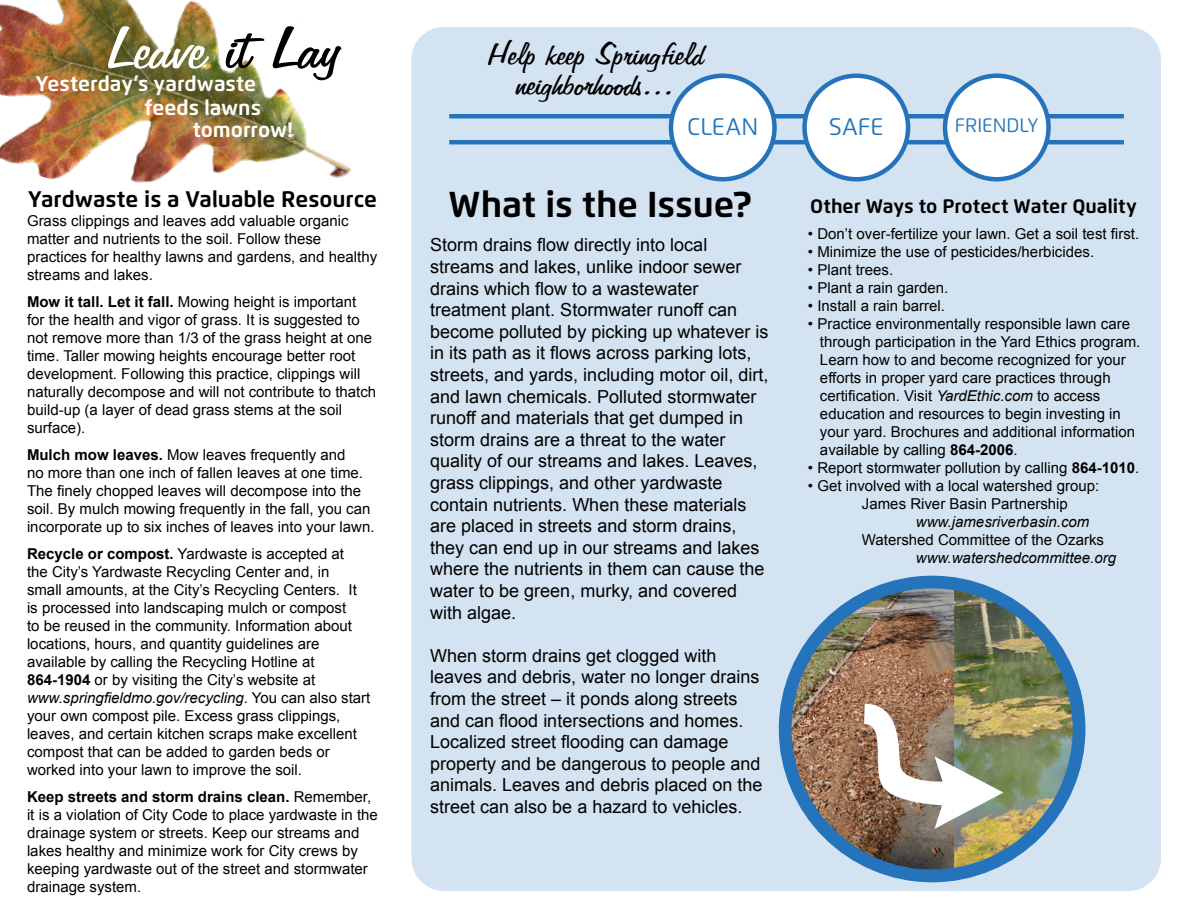
<style>
.page{position:relative;width:1188px;height:918px;background:#fff}
.page>*{position:absolute;margin:0;border:0;box-sizing:border-box;transform-origin:0 0}
.t1{font:67.5px "Freehand 575 BT Regular B";color:#fff;scale:1.2 1}
.t2{font:36px/30px "Freehand 575 BT Regular B";color:#000;text-align:center;scale:1.2 1}
.t3{font:700 36px "Flexo";color:#000}
.t4{font:24px "Flexo";color:#2574bb}
.t5{font:700 22.5px "Flexo";color:#000}
.t6{font:700 21px/45.9px "Flexo";color:#fff}
.t7{font:700 19.5px "Flexo";color:#000}
.t8{font:19.5px "Flexo";color:#2574bb}
.t9{font:18px/21.6px "Arial";color:#000}
.t10{font:15px/18px "Arial";color:#000}
.t11{font:italic 15px "Arial";color:#000}
.s1{color:#000}
.s2{font-weight:700}
.s3{font-style:italic}
</style>
<div class="page">
<img style="left:0;top:0;width:351px;height:183px">
<div style="left:411px;top:27px;width:750px;height:864px;background:#d4e3f1;border-radius:32px"></div>
<hr style="left:449px;top:114px;width:675px;height:4px;background:#2574bb">
<hr style="left:449px;top:140px;width:675px;height:4px;background:#2574bb">
<div style="left:671px;top:76px;width:104px;height:103px;background:#fff;border-radius:50%"></div>
<div style="left:669px;top:74px;width:108px;height:108px;border:4px solid #2574bb;border-radius:50%"></div>
<div style="left:805px;top:76px;width:103px;height:103px;background:#fff;border-radius:50%"></div>
<div style="left:802px;top:74px;width:108px;height:108px;border:4px solid #2574bb;border-radius:50%"></div>
<div style="left:945px;top:76px;width:104px;height:103px;background:#fff;border-radius:50%"></div>
<div style="left:943px;top:74px;width:108px;height:108px;border:4px solid #2574bb;border-radius:50%"></div>
<img style="left:785px;top:582px;width:294px;height:294px;border-radius:147px">
<div style="left:779px;top:576px;width:306px;height:306px;border:13px solid #2574bb;border-radius:50%"></div>
<img style="left:864px;top:703px;width:139px;height:126px">
<h1 class="t1" style="left:108px;top:13px;width:197px">Leave <span class="s1">it Lay</span></h1>
<h3 class="t6" style="left:145px;top:84px;width:118px">feeds lawns</h3>
<h3 class="t6" style="left:193px;top:61px;width:102px;text-indent:-157px">Yesterday’s yardwaste tomorrow!</h3>
<h3 class="t5" style="left:28px;top:185px;width:350px">Yardwaste is a Valuable Resource</h3>
<p class="t10" style="left:27px;top:211px;width:352px">Grass clippings and leaves add valuable organic matter and nutrients to the soil. Follow these practices for healthy lawns and gardens, and healthy streams and lakes.</p>
<p class="t10" style="left:27px;top:292px;width:351px"><span class="s2">Mow it tall. Let it fall.</span> Mowing height is important for the health and vigor of grass. It is suggested to not remove more than 1/3 of the grass height at one time. Taller mowing heights encourage better root development. Following this practice, clippings will naturally decompose and will not contribute to thatch build-up (a layer of dead grass stems at the soil surface).</p>
<p class="t10" style="left:27px;top:445px;width:349px"><span class="s2">Mulch mow leaves.</span> Mow leaves frequently and<br>no more than one inch of fallen leaves at one time.<br>The finely chopped leaves will decompose into the soil. By mulch mowing frequently in the fall, you can incorporate up to six inches of leaves into your lawn.</p>
<p class="t10" style="left:27px;top:544px;width:345px"><span class="s2">Recycle or compost.</span> Yardwaste is accepted at<br>the City’s Yardwaste Recycling Center and, in<br>small amounts, at the City’s Recycling Centers. It is processed into landscaping mulch or compost<br>to be reused in the community. Information about locations, hours, and quantity guidelines are available by calling the Recycling Hotline at <span class="s2">864-1904</span> or by visiting the City’s website at <span class="s3">www.springfieldmo.gov/recycling</span>. You can also start your own compost pile. Excess grass clippings, leaves, and certain kitchen scraps make excellent compost that can be added to garden beds or worked into your lawn to improve the soil.</p>
<p class="t10" style="left:27px;top:787px;width:352px"><span class="s2">Keep streets and storm drains clean.</span> Remember, it is a violation of City Code to place yardwaste in the drainage system or streets. Keep our streams and lakes healthy and minimize work for City crews by keeping yardwaste out of the street and stormwater drainage system.</p>
<h2 class="t2" style="left:488px;top:39px;width:182px">Help keep Springfield neighborhoods...</h2>
<h3 class="t4" style="left:687px;top:112px;width:72px">CLEAN</h3>
<h3 class="t4" style="left:829px;top:112px;width:56px">SAFE</h3>
<h3 class="t8" style="left:955px;top:113px;width:85px">FRIENDLY</h3>
<h2 class="t3" style="left:448px;top:183px;width:305px">What is the Issue?</h2>
<p class="t9" style="left:430px;top:234px;width:340px">Storm drains flow directly into local streams and lakes, unlike indoor sewer drains which flow to a wastewater treatment plant. Stormwater runoff can become polluted by picking up whatever is in its path as it flows across parking lots, streets, and yards, including motor oil, dirt, and lawn chemicals. Polluted stormwater runoff and materials that get dumped in storm drains are a threat to the water quality of our streams and lakes. Leaves, grass clippings, and other yardwaste contain nutrients. When these materials are placed in streets and storm drains, they can end up in our streams and lakes where the nutrients in them can cause the water to be green, murky, and covered with algae.</p>
<p class="t9" style="left:430px;top:645px;width:334px">When storm drains get clogged with leaves and debris, water no longer drains from the street – it ponds along streets and can flood intersections and homes.<br>Localized street flooding can damage property and be dangerous to people and animals. Leaves and debris placed on the street can also be a hazard to vehicles.</p>
<h3 class="t7" style="left:810px;top:194px;width:328px">Other Ways to Protect Water Quality</h3>
<p class="t10" style="left:808px;top:225px;width:333px">• Don’t over-fertilize your lawn. Get a soil test first.</p>
<p class="t10" style="left:808px;top:243px;width:288px">• Minimize the use of pesticides/herbicides.</p>
<p class="t10" style="left:808px;top:261px;width:87px">• Plant trees.</p>
<p class="t10" style="left:808px;top:279px;width:142px">• Plant a rain garden.</p>
<p class="t10" style="left:808px;top:297px;width:138px">• Install a rain barrel.</p>
<p class="t10" style="left:820px;top:315px;width:322px;text-indent:-12px">• Practice environmentally responsible lawn care through participation in the Yard Ethics program.<br>Learn how to and become recognized for your efforts in proper yard care practices through certification. Visit <span class="s3">YardEthic.com</span> to access education and resources to begin investing in your yard. Brochures and additional information available by calling <span class="s2">864-2006</span>.</p>
<p class="t10" style="left:808px;top:459px;width:333px">• Report stormwater pollution by calling <span class="s2">864-1010</span>.</p>
<p class="t10" style="left:862px;top:477px;width:239px;text-indent:-54px">• Get involved with a local watershed group:<br>James River Basin Partnership</p>
<p class="t11" style="left:916px;top:512px;width:175px">www.jamesriverbasin.com</p>
<p class="t10" style="left:862px;top:531px;width:244px">Watershed Committee of the Ozarks</p>
<p class="t11" style="left:916px;top:548px;width:202px">www.watershedcommittee.org</p>
</div>
